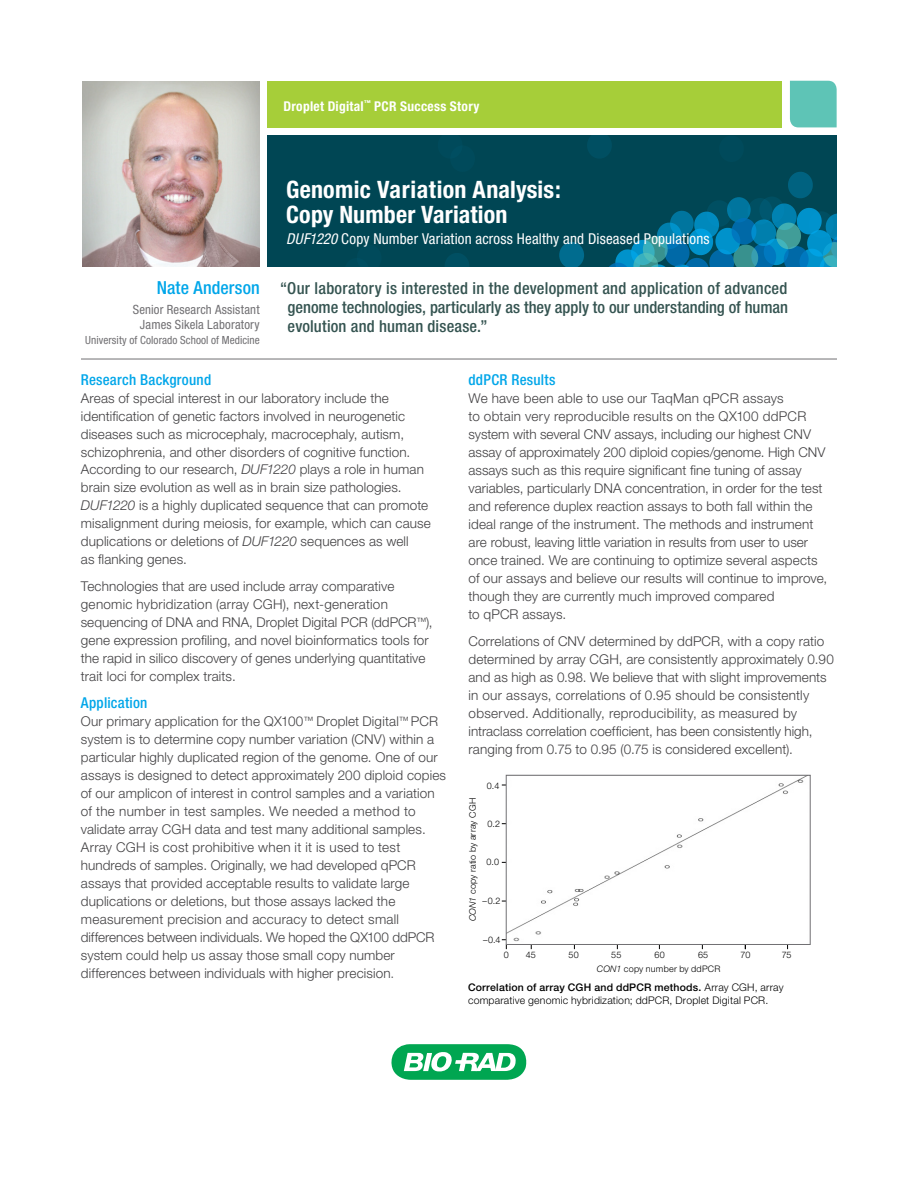
<style>
.page{position:relative;width:918px;height:1188px;background:#fff}
.page>*{position:absolute;margin:0;border:0;box-sizing:border-box;transform-origin:0 0}
.t1{font:700 condensed 24px/24.8px "Helvetica Neue LT Std";letter-spacing:.005em;color:#fff}
.t2{font:500 condensed 18px "Helvetica Neue LT Std";letter-spacing:.005em;color:#00a6e9}
.t3{font:500 condensed 16.5px/18.8px "Helvetica Neue LT Std";letter-spacing:.005em;color:#355451;text-align:justify}
.t4{font:condensed 15px "Helvetica Neue LT Std";letter-spacing:.01em;color:#fff}
.t5{font:500 condensed 15px "Helvetica Neue LT Std";letter-spacing:.015em;color:#00a6e9}
.t6{font:300 13.5px/18px "Helvetica Neue LT Std";letter-spacing:.01em;color:#414042}
.t7{font:700 condensed 13.5px "Helvetica Neue LT Std";letter-spacing:.02em;color:#fff}
.t8{font:condensed 12.75px/15px "Helvetica Neue LT Std";letter-spacing:.015em;color:#717073;text-align:center}
.t9{font:condensed 11.25px "Helvetica Neue LT Std";letter-spacing:.005em;color:#717073}
.t10{font:300 10.5px/13.5px "Helvetica Neue LT Std";letter-spacing:.02em;color:#000}
.t11{font:300 9px "Helvetica Neue LT Std";letter-spacing:.02em;color:#000}
.s1{font-style:italic}
.s2{color:#565659}
.s3{font-weight:500}
</style>
<div class="page">
<div style="left:267px;top:81px;width:515px;height:46px;background:#a6ce39"></div>
<div style="left:790px;top:81px;width:47px;height:46px;background:#5ec4b6"></div>
<div style="left:267px;top:136px;width:570px;height:131px;background:#004654"></div>
<svg style="left:357px;top:258px;width:11px;height:9px"></svg>
<svg style="left:587px;top:136px;width:25px;height:22px"></svg>
<svg style="left:450px;top:146px;width:12px;height:12px"></svg>
<svg style="left:445px;top:253px;width:24px;height:14px"></svg>
<svg style="left:559px;top:242px;width:25px;height:25px"></svg>
<svg style="left:609px;top:172px;width:228px;height:95px"></svg>
<img style="left:83px;top:81px;width:177px;height:186px">
<svg style="left:502px;top:939px;width:5px;height:10px"></svg>
<img style="left:508px;top:777px;width:297px;height:165px">
<div style="left:506px;top:775px;width:304px;height:170px;border:1px solid #717073"></div>
<svg style="left:391px;top:1044px;width:136px;height:36px"></svg>
<hr style="left:81px;top:359px;width:756px;height:1px;background:#717073">
<p class="t7" style="left:284px;top:98px;width:197px">Droplet Digital<sup>™</sup> PCR Success Story</p>
<h1 class="t1" style="left:286px;top:177px;width:276px">Genomic Variation Analysis:<br>Copy Number Variation</h1>
<h2 class="t2" style="left:157px;top:277px;width:104px">Nate Anderson</h2>
<p class="t8" style="left:133px;top:302px;width:128px">Senior Research Assistant<br>James Sikela Laboratory</p>
<p class="t9" style="left:85px;top:333px;width:176px">University of Colorado School of Medicine</p>
<p class="t4" style="left:286px;top:230px;width:425px"><span class="s1">DUF1220</span> Copy Number Variation across Healthy and Diseased Populations</p>
<p class="t3" style="left:288px;top:279px;width:502px;text-indent:-8px">“Our laboratory is interested in the development and application of advanced genome technologies, particularly as they apply to our understanding of human evolution and human disease.”</p>
<p class="t5" style="left:81px;top:370px;width:132px">Research Background</p>
<p class="t6" style="left:81px;top:388px;width:351px">Areas of special interest in our laboratory include the identification of genetic factors involved in neurogenetic diseases such as microcephaly, macrocephaly, autism, schizophrenia, and other disorders of cognitive function.<br>According to our research, <span class="s1">DUF1220</span> plays a role in human brain size evolution as well as in brain size pathologies.<br><span class="s1">DUF1220</span> is a highly duplicated sequence that can promote misalignment during meiosis, for example, which can cause duplications or deletions of <span class="s1">DUF1220</span> sequences as well<br>as flanking genes.</p>
<p class="t6" style="left:81px;top:577px;width:353px">Technologies that are used include array comparative genomic hybridization (array CGH), next-generation sequencing of DNA and RNA, Droplet Digital PCR (ddPCR<sup>™</sup>), gene expression profiling, and novel bioinformatics tools for the rapid in silico discovery of genes underlying quantitative trait loci for complex traits.</p>
<p class="t5" style="left:81px;top:694px;width:68px">Application</p>
<p class="t6" style="left:81px;top:712px;width:367px">Our primary application for the QX100<sup>™</sup> Droplet Digital<sup>™</sup> PCR system is to determine copy number variation (CNV) within a particular highly duplicated region of the genome. One of our assays is designed to detect approximately 200 diploid copies of our amplicon of interest in control samples and a variation of the number in test samples. We needed a method to validate array CGH data and test many additional samples.<br>Array CGH is cost prohibitive when it it is used to test hundreds of samples. Originally, we had developed qPCR assays that provided acceptable results to validate large duplications or deletions, but those assays lacked the measurement precision and accuracy to detect small differences between individuals. We hoped the QX100 ddPCR system could help us assay those small copy number differences between individuals with higher precision<span class="s2">.</span></p>
<p class="t5" style="left:469px;top:371px;width:88px">ddPCR Results</p>
<p class="t6" style="left:469px;top:389px;width:360px">We have been able to use our TaqMan qPCR assays<br>to obtain very reproducible results on the QX100 ddPCR system with several CNV assays, including our highest CNV assay of approximately 200 diploid copies/genome. High CNV assays such as this require significant fine tuning of assay variables, particularly DNA concentration, in order for the test and reference duplex reaction assays to both fall within the ideal range of the instrument. The methods and instrument are robust, leaving little variation in results from user to user once trained. We are continuing to optimize several aspects of our assays and believe our results will continue to improve, though they are currently much improved compared<br>to qPCR assays.</p>
<p class="t6" style="left:469px;top:632px;width:367px">Correlations of CNV determined by ddPCR, with a copy ratio determined by array CGH, are consistently approximately 0.90 and as high as 0.98. We believe that with slight improvements in our assays, correlations of 0.95 should be consistently observed. Additionally, reproducibility, as measured by intraclass correlation coefficient, has been consistently high, ranging from 0.75 to 0.95 (0.75 is considered excellent).</p>
<p class="t11" style="left:487px;top:780px;width:14px">0.4</p>
<p class="t11" style="left:467px;top:921px;width:125px;rotate:-90deg"><span class="s1">CON1</span> copy ratio by array CGH</p>
<p class="t11" style="left:487px;top:818px;width:14px">0.2</p>
<p class="t11" style="left:487px;top:856px;width:14px">0.0</p>
<p class="t11" style="left:483px;top:895px;width:19px">–0.2</p>
<p class="t11" style="left:483px;top:934px;width:19px">–0.4</p>
<p class="t11" style="left:526px;top:949px;width:12px">45</p>
<p class="t11" style="left:569px;top:949px;width:12px">50</p>
<p class="t11" style="left:611px;top:949px;width:12px">55</p>
<p class="t11" style="left:655px;top:949px;width:12px">60</p>
<p class="t11" style="left:698px;top:949px;width:12px">65</p>
<p class="t11" style="left:740px;top:949px;width:11px">70</p>
<p class="t11" style="left:782px;top:949px;width:11px">75</p>
<p class="t10" style="left:468px;top:980px;width:317px"><span class="s3">Correlation of array CGH and ddPCR methods.</span> Array CGH, array comparative genomic hybridization; ddPCR, Droplet Digital PCR.</p>
<p class="t11" style="left:504px;top:949px;width:7px">0</p>
<p class="t11" style="left:597px;top:963px;width:125px"><span class="s1">CON1</span> copy number by ddPCR</p>
</div>
